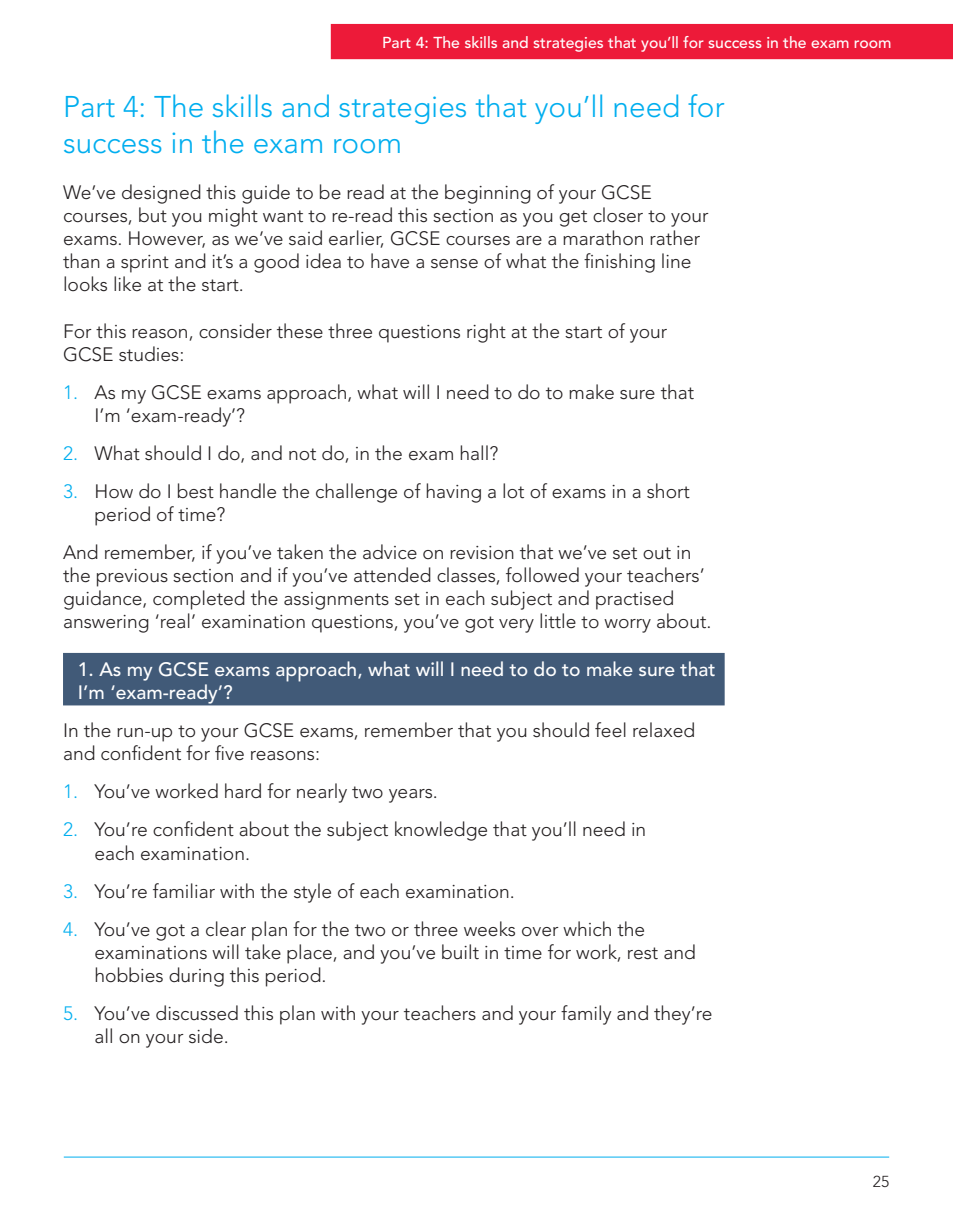
<style>
.page{position:relative;width:953px;height:1221px;background:#fff}
.page>*{position:absolute;margin:0;border:0;box-sizing:border-box;transform-origin:0 0}
.t1{font:300 29.75px/35.7px "Avenir";color:#00aeef}
.t2{font:300 19.25px/23.1px "Avenir";color:#231f20}
.t3{font:500 19.25px/23.1px "Avenir";color:#fff}
.t4{font:500 15.75px "Avenir";color:#fff}
.t5{font:300 15.75px "Avenir";color:#231f20}
.s1{color:#00aeef}
</style>
<div class="page">
<hr style="left:64px;top:1156px;width:825px;height:1px;background:#00aeef">
<div style="left:63px;top:653px;width:661px;height:52px;background:#415a78"></div>
<div style="left:331px;top:24px;width:621px;height:35px;background:#ed1a39"></div>
<p class="t4" style="left:382px;top:33px;width:511px">Part 4: The skills and strategies that you’ll for success in the exam room</p>
<h1 class="t1" style="left:63px;top:89px;width:663px">Part 4: The skills and strategies that you’ll need for success in the exam room</h1>
<p class="t2" style="left:63px;top:181px;width:647px">We’ve designed this guide to be read at the beginning of your GCSE courses, but you might want to re-read this section as you get closer to your exams. However, as we’ve said earlier, GCSE courses are a marathon rather than a sprint and it’s a good idea to have a sense of what the finishing line looks like at the start.</p>
<p class="t2" style="left:63px;top:319px;width:605px">For this reason, consider these three questions right at the start of your<br>GCSE studies:</p>
<p class="t2" style="left:94px;top:380px;width:601px;text-indent:-32px"><span class="s1">1.</span> As my GCSE exams approach, what will I need to do to make sure that<br>I’m ‘exam-ready’?</p>
<p class="t2" style="left:63px;top:441px;width:436px"><span class="s1">2.</span> What should I do, and not do, in the exam hall?</p>
<p class="t2" style="left:94px;top:479px;width:597px;text-indent:-32px"><span class="s1">3.</span> How do I best handle the challenge of having a lot of exams in a short period of time?</p>
<p class="t2" style="left:63px;top:540px;width:650px">And remember, if you’ve taken the advice on revision that we’ve set out in the previous section and if you’ve attended classes, followed your teachers’ guidance, completed the assignments set in each subject and practised answering ‘real’ examination questions, you’ve got very little to worry about.</p>
<p class="t3" style="left:78px;top:658px;width:639px">1. As my GCSE exams approach, what will I need to do to make sure that<br>I’m ‘exam-ready’?</p>
<p class="t2" style="left:63px;top:719px;width:633px">In the run-up to your GCSE exams, remember that you should feel relaxed and confident for five reasons:</p>
<p class="t2" style="left:63px;top:780px;width:376px"><span class="s1">1.</span> You’ve worked hard for nearly two years.</p>
<p class="t2" style="left:94px;top:818px;width:553px;text-indent:-32px"><span class="s1">2.</span> You’re confident about the subject knowledge that you’ll need in each examination.</p>
<p class="t2" style="left:63px;top:879px;width:453px"><span class="s1">3.</span> You’re familiar with the style of each examination.</p>
<p class="t2" style="left:94px;top:917px;width:602px;text-indent:-32px"><span class="s1">4.</span> You’ve got a clear plan for the two or three weeks over which the examinations will take place, and you’ve built in time for work, rest and hobbies during this period.</p>
<p class="t2" style="left:94px;top:1001px;width:619px;text-indent:-32px"><span class="s1">5.</span> You’ve discussed this plan with your teachers and your family and they’re all on your side.</p>
<p class="t5" style="left:872px;top:1172px;width:18px">25</p>
</div>
